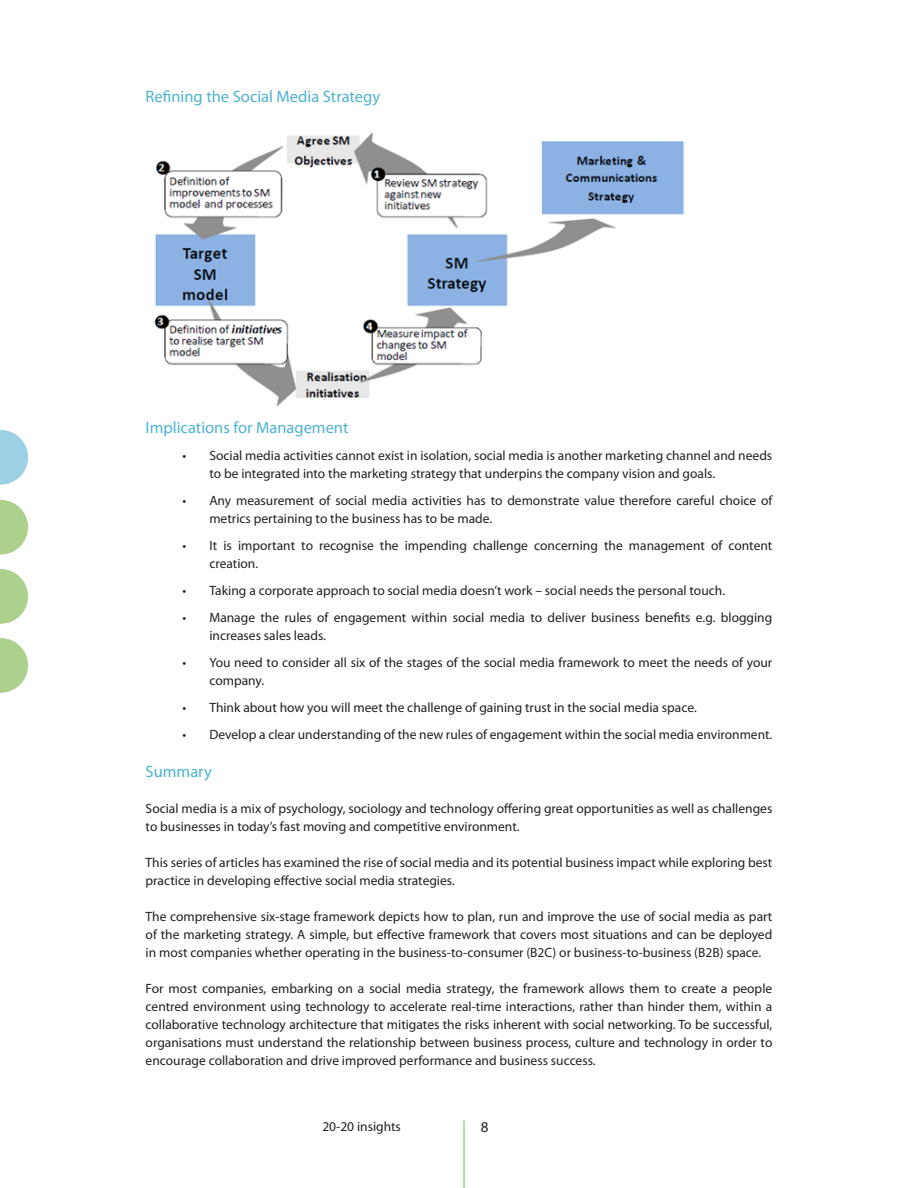
<style>
.page{position:relative;width:918px;height:1188px;background:#fff}
.page>*{position:absolute;margin:0;border:0;box-sizing:border-box;transform-origin:0 0}
.t1{font:16.5px "Myriad Pro";color:#4db3cf}
.t2{font:15px "Myriad Pro";color:#231f20}
.t3{font:13.5px/18px "Myriad Pro";color:#231f20}
</style>
<div class="page">
<img style="left:154px;top:132px;width:530px;height:275px">
<hr style="left:464px;top:1121px;width:1px;height:67px;background:#6cb43f">
<svg style="left:0;top:430px;width:28px;height:54px"></svg>
<svg style="left:0;top:500px;width:28px;height:54px"></svg>
<svg style="left:0;top:569px;width:28px;height:55px"></svg>
<svg style="left:0;top:638px;width:28px;height:55px"></svg>
<p class="t1" style="left:146px;top:86px;width:236px">Refining the Social Media Strategy</p>
<p class="t1" style="left:146px;top:417px;width:204px">Implications for Management</p>
<p class="t3" style="left:209px;top:446px;width:564px;text-indent:-27px">• Social media activities cannot exist in isolation, social media is another marketing channel and needs to be integrated into the marketing strategy that underpins the company vision and goals.</p>
<p class="t3" style="left:209px;top:491px;width:565px;text-indent:-27px">• Any measurement of social media activities has to demonstrate value therefore careful choice of metrics pertaining to the business has to be made.</p>
<p class="t3" style="left:209px;top:536px;width:564px;text-indent:-27px">• It is important to recognise the impending challenge concerning the management of content creation.</p>
<p class="t3" style="left:182px;top:581px;width:544px">• Taking a corporate approach to social media doesn’t work – social needs the personal touch.</p>
<p class="t3" style="left:209px;top:608px;width:564px;text-indent:-27px">• Manage the rules of engagement within social media to deliver business benefits e.g. blogging increases sales leads.</p>
<p class="t3" style="left:209px;top:653px;width:564px;text-indent:-27px">• You need to consider all six of the stages of the social media framework to meet the needs of your company.</p>
<p class="t3" style="left:182px;top:698px;width:516px">• Think about how you will meet the challenge of gaining trust in the social media space.</p>
<p class="t3" style="left:182px;top:725px;width:591px">• Develop a clear understanding of the new rules of engagement within the social media environment.</p>
<p class="t1" style="left:146px;top:761px;width:68px">Summary</p>
<p class="t3" style="left:146px;top:799px;width:628px">Social media is a mix of psychology, sociology and technology offering great opportunities as well as challenges to businesses in today’s fast moving and competitive environment.</p>
<p class="t3" style="left:146px;top:853px;width:628px">This series of articles has examined the rise of social media and its potential business impact while exploring best practice in developing effective social media strategies.</p>
<p class="t3" style="left:146px;top:907px;width:628px;text-align:justify">The comprehensive six-stage framework depicts how to plan, run and improve the use of social media as part of the marketing strategy. A simple, but effective framework that covers most situations and can be deployed in most companies whether operating in the business-to-consumer (B2C) or business-to-business (B2B) space.</p>
<p class="t3" style="left:146px;top:979px;width:628px;text-align:justify">For most companies, embarking on a social media strategy, the framework allows them to create a people centred environment using technology to accelerate real-time interactions, rather than hinder them, within a collaborative technology architecture that mitigates the risks inherent with social networking. To be successful, organisations must understand the relationship between business process, culture and technology in order to encourage collaboration and drive improved performance and business success.</p>
<p class="t3" style="left:322px;top:1117px;width:80px">20-20 insights</p>
<p class="t2" style="left:481px;top:1118px;width:9px">8</p>
</div>
